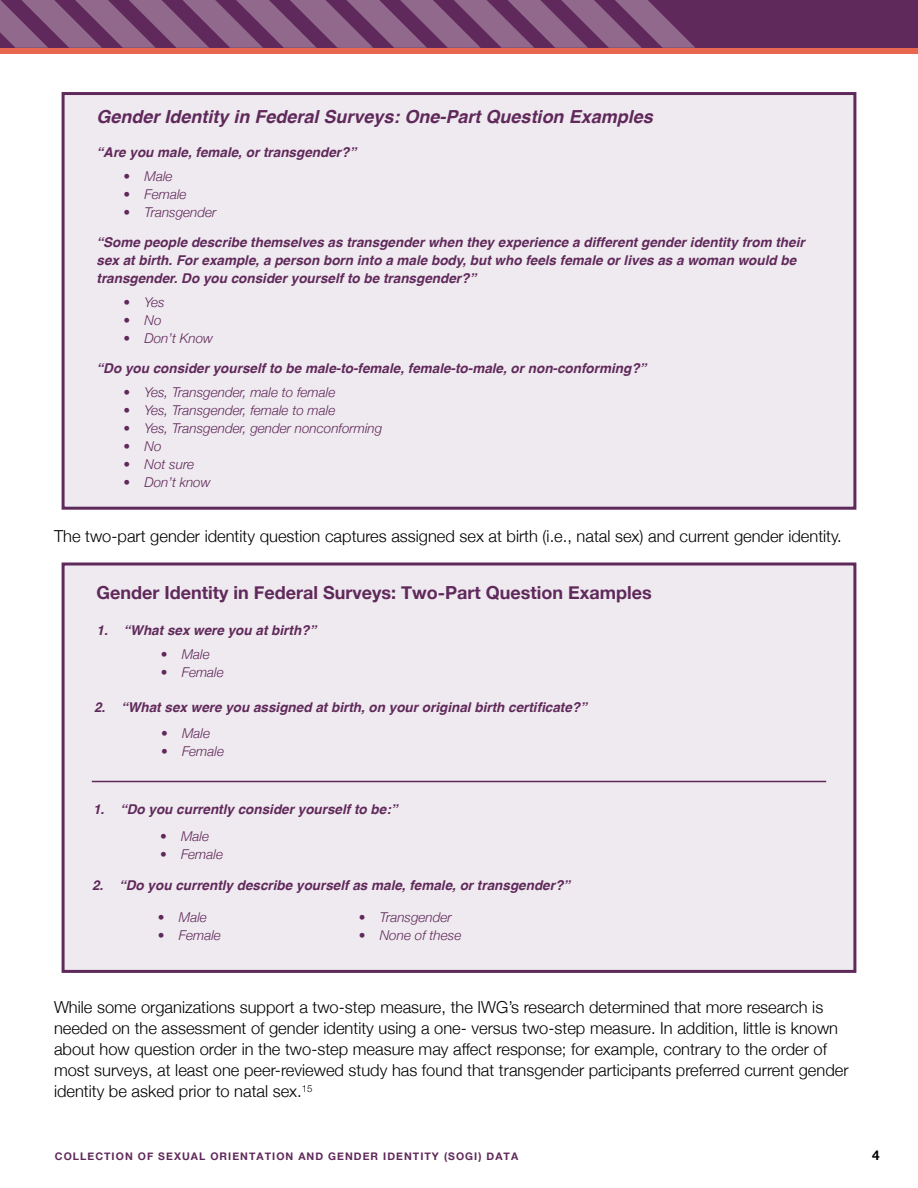
<style>
.page{position:relative;width:918px;height:1188px;background:#fff}
.page>*{position:absolute;margin:0;border:0;box-sizing:border-box;transform-origin:0 0}
.t1{font:italic 700 18px "Helvetica";color:#60295b}
.t2{font:700 18px "Helvetica Neue";color:#60295b}
.t3{font:300 16.5px/21px "Helvetica Neue";color:#000}
.t4{font:italic 700 13.5px/18px "Helvetica";color:#60295b}
.t5{font:italic 300 13.5px "Helvetica Neue";color:#60295b}
.t6{font:700 13.5px "Helvetica Neue";color:#000}
.t7{font:700 10.5px "Helvetica Neue";letter-spacing:.1em;color:#60295b}
</style>
<div class="page">
<div style="left:0;top:0;width:918px;height:49px;background:#60295b"></div>
<div style="left:0;top:48px;width:918px;height:5px;background:#e9674f"></div>
<svg style="left:0;top:0;width:695px;height:48px"></svg>
<div style="left:62px;top:92px;width:794px;height:418px;background:#efeaef;border:3px solid #60295b"></div>
<div style="left:62px;top:562px;width:794px;height:411px;background:#efeaef;border:3px solid #60295b"></div>
<hr style="left:92px;top:781px;width:734px;height:1px;background:#60295b">
<h1 class="t1" style="left:97px;top:102px;width:558px">Gender Identity in Federal Surveys: One-Part Question Examples</h1>
<p class="t4" style="left:97px;top:143px;width:261px">“Are you male, female, or transgender?”</p>
<p class="t5" style="left:124px;top:165px;width:51px">• Male</p>
<p class="t5" style="left:124px;top:183px;width:65px">• Female</p>
<p class="t5" style="left:124px;top:201px;width:95px">• Transgender</p>
<p class="t4" style="left:97px;top:233px;width:710px">“Some people describe themselves as transgender when they experience a different gender identity from their sex at birth. For example, a person born into a male body, but who feels female or lives as a woman would be transgender. Do you consider yourself to be transgender?”</p>
<p class="t5" style="left:124px;top:291px;width:43px">• Yes</p>
<p class="t5" style="left:124px;top:309px;width:40px">• No</p>
<p class="t5" style="left:124px;top:327px;width:91px">• Don’t Know</p>
<p class="t4" style="left:97px;top:359px;width:551px">“Do you consider yourself to be male-to-female, female-to-male, or non-conforming?”</p>
<p class="t5" style="left:124px;top:381px;width:213px">• Yes, Transgender, male to female</p>
<p class="t5" style="left:124px;top:399px;width:213px">• Yes, Transgender, female to male</p>
<p class="t5" style="left:124px;top:417px;width:260px">• Yes, Transgender, gender nonconforming</p>
<p class="t5" style="left:124px;top:435px;width:40px">• No</p>
<p class="t5" style="left:124px;top:453px;width:72px">• Not sure</p>
<p class="t5" style="left:124px;top:471px;width:89px">• Don’t know</p>
<p class="t3" style="left:54px;top:525px;width:789px">The two-part gender identity question captures assigned sex at birth (i.e., natal sex) and current gender identity.</p>
<h1 class="t2" style="left:97px;top:581px;width:557px">Gender Identity in Federal Surveys: Two-Part Question Examples</h1>
<p class="t4" style="left:97px;top:621px;width:221px">1. “What sex were you at birth?”</p>
<p class="t5" style="left:161px;top:643px;width:51px">• Male</p>
<p class="t5" style="left:161px;top:661px;width:65px">• Female</p>
<p class="t4" style="left:94px;top:698px;width:494px">2. “What sex were you assigned at birth, on your original birth certificate?”</p>
<p class="t5" style="left:161px;top:722px;width:51px">• Male</p>
<p class="t5" style="left:161px;top:740px;width:65px">• Female</p>
<p class="t4" style="left:93px;top:800px;width:306px">1. “Do you currently consider yourself to be:”</p>
<p class="t5" style="left:160px;top:825px;width:51px">• Male</p>
<p class="t5" style="left:160px;top:843px;width:65px">• Female</p>
<p class="t4" style="left:92px;top:876px;width:479px">2. “Do you currently describe yourself as male, female, or transgender?”</p>
<p class="t5" style="left:158px;top:906px;width:51px">• Male</p>
<p class="t5" style="left:158px;top:924px;width:65px">• Female</p>
<p class="t5" style="left:359px;top:906px;width:95px">• Transgender</p>
<p class="t5" style="left:359px;top:924px;width:104px">• None of these</p>
<p class="t3" style="left:54px;top:996px;width:796px">While some organizations support a two-step measure, the IWG’s research determined that more research is needed on the assessment of gender identity using a one- versus two-step measure. In addition, little is known about how question order in the two-step measure may affect response; for example, contrary to the order of most surveys, at least one peer-reviewed study has found that transgender participants preferred current gender identity be asked prior to natal sex.<sup>15</sup></p>
<p class="t7" style="left:55px;top:1150px;width:465px">COLLECTION OF SEXUAL ORIENTATION AND GENDER IDENTITY (SOGI) DATA</p>
<p class="t6" style="left:872px;top:1146px;width:9px">4</p>
</div>
